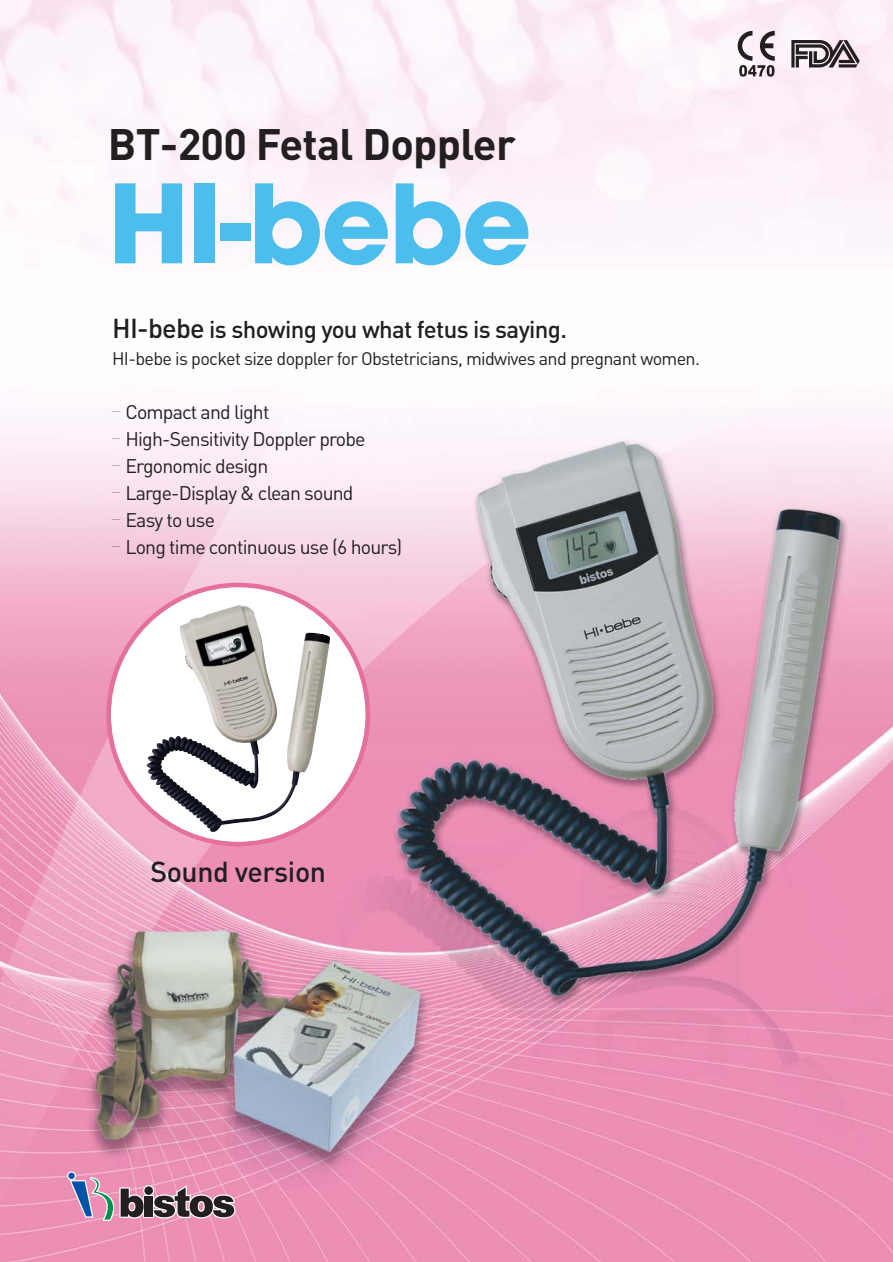
<style>
.page{position:relative;width:893px;height:1262px;background:#fff}
.page>*{position:absolute;margin:0;border:0;box-sizing:border-box;transform-origin:0 0}
.t1{font:700 108px "Avant Garde";letter-spacing:-.02em;color:#4cbeed}
.t2{font:700 43.5px "DIN";letter-spacing:-.015em;color:#231f20}
.t3{font:500 28.5px "DIN";letter-spacing:-.015em;color:#231f20}
.t4{font:500 24px "DIN";letter-spacing:-.025em;color:#231f20}
.t5{font:19.5px/27px "DIN";letter-spacing:-.04em;color:#231f20}
.t6{font:18px "DIN";letter-spacing:-.035em;color:#231f20}
.s1{font-size:27px}
</style>
<div class="page">
<img style="left:0;top:0;width:892px;height:1261px">
<div style="left:67px;top:1171px;width:9px;height:9px;border:2px solid #fff;border-radius:50%"></div>
<svg style="left:68px;top:1172px;width:7px;height:7px"></svg>
<svg style="left:68px;top:1175px;width:168px;height:45px"></svg>
<div style="left:144px;top:1186px;width:9px;height:8px;background:#231f20;border-radius:50%"></div>
<svg style="left:737px;top:31px;width:37px;height:46px"></svg>
<svg style="left:791px;top:40px;width:68px;height:27px"></svg>
<div style="left:111px;top:587px;width:254px;height:255px;background:#fff;border-radius:50%"></div>
<img style="left:145px;top:604px;width:185px;height:229px">
<h2 class="t2" style="left:108px;top:129px;width:409px">BT-200 Fetal Doppler</h2>
<h1 class="t1" style="left:108px;top:183px;width:425px">HI-bebe</h1>
<p class="t4" style="left:112px;top:320px;width:456px"><span class="s1">HI-bebe</span> is showing you what fetus is saying.</p>
<p class="t6" style="left:112px;top:352px;width:589px">HI-bebe is pocket size doppler for Obstetricians, midwives and pregnant women.</p>
<p class="t5" style="left:112px;top:401px;width:292px"><sup>─</sup> Compact and light<br><sup>─</sup> High-Sensitivity Doppler probe<br><sup>─</sup> Ergonomic design<br><sup>─</sup> Large-Display &amp; clean sound<br><sup>─</sup> Easy to use<br><sup>─</sup> Long time continuous use (6 hours)</p>
<h3 class="t3" style="left:150px;top:861px;width:177px">Sound version</h3>
</div>
